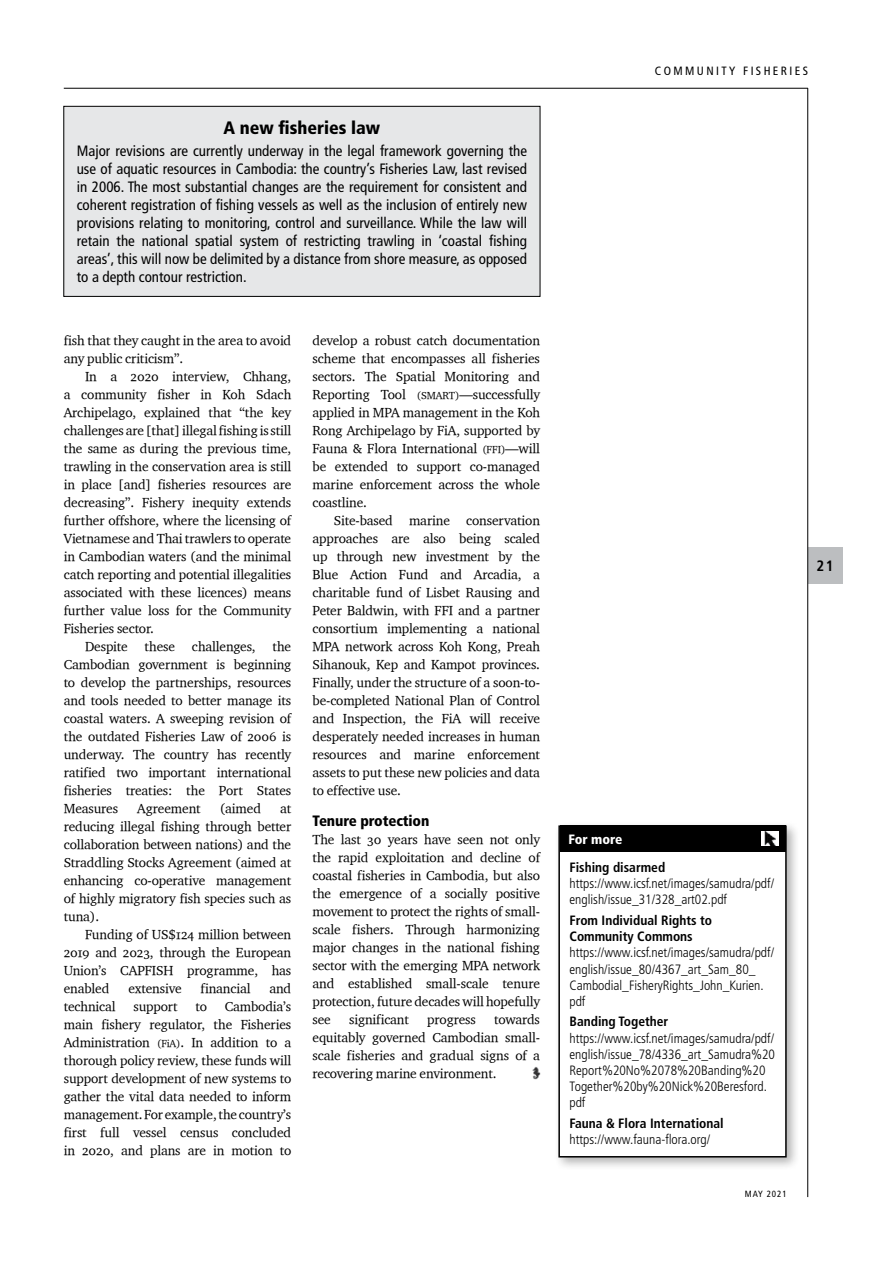
<style>
.page{position:relative;width:893px;height:1263px;background:#fff}
.page>*{position:absolute;margin:0;border:0;box-sizing:border-box;transform-origin:0 0}
.t1{font:900 condensed 18px "Frutiger LT Std";color:#000}
.t2{font:condensed 15px/18px "Frutiger LT Std";color:#000;text-align:justify}
.t3{font:900 condensed 15px "Frutiger LT Std";letter-spacing:-.01em;color:#000}
.t4{font:700 condensed 15px "Frutiger LT Std";color:#000}
.t5{font:13.5px/18px "Charter OSITCTT";letter-spacing:-.01em;color:#000;text-align:justify}
.t6{font:300 condensed 13.5px/16.2px "Frutiger LT Std";color:#000}
.t7{font:700 condensed 13.5px/16.2px "Frutiger LT Std";color:#000}
.t8{font:900 condensed 13.5px "Frutiger";color:#fff}
.t9{font:condensed 12px "Frutiger LT Std";letter-spacing:.2em;color:#000}
.t10{font:condensed 9px "Frutiger LT Std";letter-spacing:.1em;color:#000}
.s1{font-size:10.5px}
</style>
<div class="page">
<div style="left:808px;top:547px;width:34px;height:36px;background:#bcbec0"></div>
<hr style="left:807px;top:88px;width:1px;height:1109px;background:#000">
<hr style="left:64px;top:88px;width:744px;height:1px;background:#000">
<img style="left:532px;top:1067px;width:8px;height:13px">
<div style="left:64px;top:106px;width:476px;height:190px;background:#e6e7e8"></div>
<div style="left:64px;top:106px;width:476px;height:191px;border:1px solid #000"></div>
<div style="left:554px;top:821px;width:246px;height:350px;background:#000;opacity:.3"></div>
<div style="left:559px;top:826px;width:227px;height:331px;background:#fff"></div>
<div style="left:558px;top:825px;width:229px;height:332px;border:2px solid #000"></div>
<div style="left:560px;top:825px;width:225px;height:27px;background:#000"></div>
<img style="left:762px;top:831px;width:17px;height:15px">
<h1 class="t1" style="left:224px;top:117px;width:158px">A new fisheries law</h1>
<p class="t2" style="left:77px;top:142px;width:452px">Major revisions are currently underway in the legal framework governing the use of aquatic resources in Cambodia: the country’s Fisheries Law, last revised in 2006. The most substantial changes are the requirement for consistent and coherent registration of fishing vessels as well as the inclusion of entirely new provisions relating to monitoring, control and surveillance. While the law will retain the national spatial system of restricting trawling in ‘coastal fishing areas’, this will now be delimited by a distance from shore measure, as opposed to a depth contour restriction.</p>
<p class="t5" style="left:64px;top:331px;width:229px">fish that they caught in the area to avoid any public criticism”.</p>
<p class="t5" style="left:64px;top:367px;width:229px;text-indent:21px">In a 2020 interview, Chhang, a community fisher in Koh Sdach Archipelago, explained that “the key challenges are [that] illegal fishing is still the same as during the previous time, trawling in the conservation area is still in place [and] fisheries resources are decreasing”. Fishery inequity extends further offshore, where the licensing of Vietnamese and Thai trawlers to operate in Cambodian waters (and the minimal catch reporting and potential illegalities associated with these licences) means further value loss for the Community Fisheries sector.</p>
<p class="t5" style="left:64px;top:637px;width:229px;text-indent:21px">Despite these challenges, the Cambodian government is beginning to develop the partnerships, resources and tools needed to better manage its coastal waters. A sweeping revision of the outdated Fisheries Law of 2006 is underway. The country has recently ratified two important international fisheries treaties: the Port States Measures</p>
<p class="t5" style="left:137px;top:799px;width:65px">Agreement</p>
<p class="t5" style="left:220px;top:799px;width:43px">(aimed</p>
<p class="t5" style="left:64px;top:799px;width:229px;text-indent:216px">at reducing illegal fishing through better collaboration between nations) and the Straddling Stocks Agreement (aimed at enhancing co-operative management of highly migratory fish species such as tuna).</p>
<p class="t5" style="left:64px;top:925px;width:229px;text-indent:21px">Funding of US$124 million between 2019 and 2023, through the European Union’s CAPFISH programme, has enabled</p>
<p class="t5" style="left:128px;top:979px;width:55px">extensive</p>
<p class="t5" style="left:201px;top:979px;width:51px">financial</p>
<p class="t5" style="left:269px;top:979px;width:23px">and</p>
<p class="t5" style="left:64px;top:997px;width:229px;text-indent:161px">Cambodia’s main fishery regulator, the Fisheries Administration <span class="s1">(FiA)</span>. In addition to a thorough policy review, these funds will support development of new systems to gather the vital data needed to inform management. For example, the country’s first full vessel census concluded in 2020, and plans are in motion to</p>
<p class="t5" style="left:64px;top:997px;width:53px">technical</p>
<p class="t5" style="left:133px;top:997px;width:46px">support</p>
<p class="t5" style="left:196px;top:997px;width:13px">to</p>
<p class="t5" style="left:313px;top:331px;width:229px">develop a robust catch documentation scheme that encompasses all fisheries sectors. The Spatial Monitoring and Reporting Tool <span class="s1">(SMART)</span>—successfully applied in MPA management in the Koh Rong Archipelago by FiA, supported by Fauna &amp; Flora International <span class="s1">(FFI)</span>—will be extended to support co-managed marine enforcement across the whole coastline.</p>
<p class="t5" style="left:313px;top:511px;width:229px;text-indent:21px">Site-based marine conservation approaches are also being scaled up through new investment by the Blue Action Fund and Arcadia, a charitable fund of Lisbet Rausing and Peter Baldwin, with FFI and a partner consortium implementing a national MPA network across Koh Kong, Preah Sihanouk, Kep and Kampot provinces.<br>Finally, under the structure of a soon-to&shy;be-completed National Plan of Control and Inspection, the FiA will receive desperately needed increases in human resources and marine enforcement assets to put these new policies and data to effective use.</p>
<p class="t3" style="left:313px;top:812px;width:118px">Tenure protection</p>
<p class="t5" style="left:313px;top:830px;width:229px">The last 30 years have seen not only the rapid exploitation and decline of coastal fisheries in Cambodia, but also the emergence of a socially positive movement to protect the rights of small&shy;scale fishers. Through harmonizing major changes in the national fishing sector with the emerging MPA network and established small-scale tenure protection, future decades will hopefully see</p>
<p class="t5" style="left:349px;top:1010px;width:61px">significant</p>
<p class="t5" style="left:427px;top:1010px;width:50px">progress</p>
<p class="t5" style="left:313px;top:1010px;width:229px;text-indent:182px">towards equitably governed Cambodian small&shy;scale fisheries and gradual signs of a recovering marine environment.</p>
<p class="t9" style="left:655px;top:64px;width:155px">Community Fisheries</p>
<p class="t4" style="left:817px;top:557px;width:19px">21</p>
<p class="t8" style="left:568px;top:831px;width:56px">For more</p>
<p class="t7" style="left:569px;top:859px;width:97px">Fishing disarmed</p>
<p class="t6" style="left:569px;top:876px;width:206px">https://www.icsf.net/images/samudra/pdf/ english/issue_31/328_art02.pdf</p>
<p class="t7" style="left:569px;top:912px;width:144px">From Individual Rights to<br>Community Commons</p>
<p class="t6" style="left:569px;top:945px;width:206px">https://www.icsf.net/images/samudra/pdf/ english/issue_80/4367_art_Sam_80_ Cambodial_FisheryRights_John_Kurien. pdf</p>
<p class="t7" style="left:569px;top:1013px;width:100px">Banding Together</p>
<p class="t6" style="left:569px;top:1030px;width:207px">https://www.icsf.net/images/samudra/pdf/ english/issue_78/4336_art_Samudra%20<br>Report%20No%2078%20Banding%20<br>Together%20by%20Nick%20Beresford. pdf</p>
<p class="t7" style="left:569px;top:1115px;width:156px">Fauna &amp; Flora International</p>
<p class="t6" style="left:569px;top:1131px;width:142px">https://www.fauna-flora.org/</p>
<p class="t10" style="left:745px;top:1189px;width:43px">MAY 2021</p>
</div>
